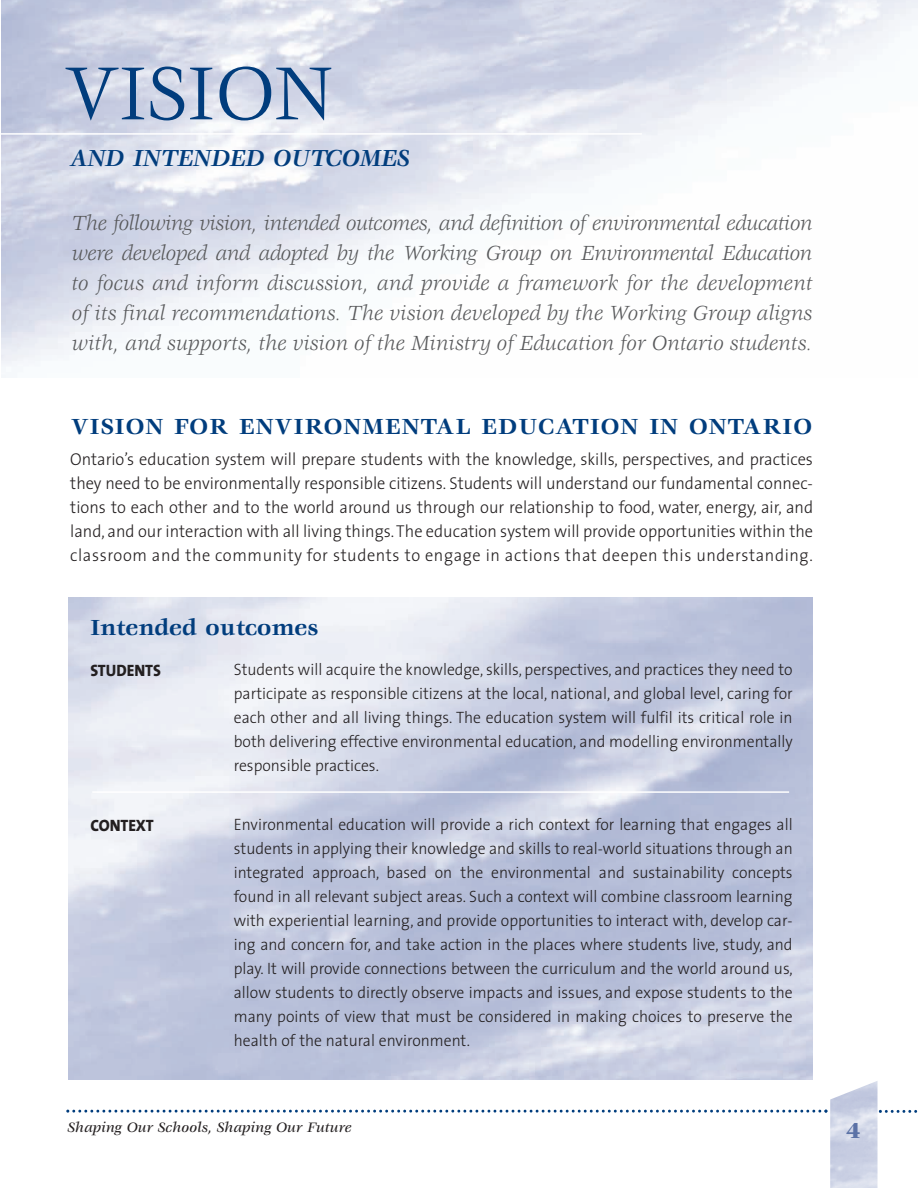
<style>
.page{position:relative;width:918px;height:1188px;background:#fff}
.page>*{position:absolute;margin:0;border:0;box-sizing:border-box;transform-origin:0 0}
.t1{font:82.5px "Veljovic";color:#013d7d;scale:.95 1}
.t2{font:italic 700 25.5px "Veljovic";color:#013d7d;scale:.95 1}
.t3{font:700 24px "Veljovic";letter-spacing:.045em;color:#013d7d}
.t4{font:700 24px "Veljovic";color:#013d7d}
.t5{font:900 24px "Veljovic";color:#5b72a6}
.t6{font:italic 22.5px/30px "Veljovic";letter-spacing:.015em;color:#57585a;text-align:justify;scale:.95 1}
.t7{font:300 17.25px/24px "The Sans";letter-spacing:.035em;color:#231f20;text-align:justify;scale:.95 1}
.t8{font:300 16.5px/24px "The Sans";color:#231f20;text-align:justify;scale:.95 1}
.t9{font:800 16.5px "The Sans";letter-spacing:-.005em;color:#231f20;scale:.95 1}
.t10{font:italic 500 15px "Veljovic";color:#231f20}
</style>
<div class="page">
<img style="left:830px;top:1081px;width:48px;height:107px">
<svg style="left:66px;top:1110px;width:762px;height:3px"></svg>
<svg style="left:879px;top:1110px;width:39px;height:3px"></svg>
<h1 class="t1" style="left:65px;top:62px;width:284px">VISION</h1>
<h2 class="t2" style="left:70px;top:148px;width:359px">AND INTENDED OUTCOMES</h2>
<p class="t6" style="left:72px;top:209px;width:781px">The following vision, intended outcomes, and definition of environmental education were developed and adopted by the Working Group on Environmental Education to focus and inform discussion, and provide a framework for the development of its final recommendations. The vision developed by the Working Group aligns with, and supports, the vision of the Ministry of Education for Ontario students.</p>
<h3 class="t3" style="left:71px;top:417px;width:743px">VISION FOR ENVIRONMENTAL EDUCATION IN ONTARIO</h3>
<p class="t7" style="left:70px;top:449px;width:783px">Ontario’s education system will prepare students with the knowledge, skills, perspectives, and practices they need to be environmentally responsible citizens. Students will understand our fundamental connec&shy;tions to each other and to the world around us through our relationship to food, water, energy, air, and land, and our interaction with all living things. The education system will provide opportunities within the classroom and the community for students to engage in actions that deepen this understanding.</p>
<h3 class="t4" style="left:91px;top:618px;width:229px">Intended outcomes</h3>
<p class="t9" style="left:91px;top:664px;width:76px">STUDENTS</p>
<p class="t9" style="left:91px;top:819px;width:68px">CONTEXT</p>
<p class="t8" style="left:234px;top:659px;width:590px">Students will acquire the knowledge, skills, perspectives, and practices they need to participate as responsible citizens at the local, national, and global level, caring for each other and all living things. The education system will fulfil its critical role in both delivering effective environmental education, and modelling environmentally responsible practices.</p>
<p class="t8" style="left:234px;top:814px;width:590px">Environmental education will provide a rich context for learning that engages all students in applying their knowledge and skills to real-world situations through an integrated approach, based on the environmental and sustainability concepts found in all relevant subject areas. Such a context will combine classroom learning with experiential learning, and provide opportunities to interact with, develop car&shy;ing and concern for, and take action in the places where students live, study, and play. It will provide connections between the curriculum and the world around us, allow students to directly observe impacts and issues, and expose students to the many points of view that must be considered in making choices to preserve the health of the natural environment.</p>
<p class="t10" style="left:67px;top:1121px;width:286px">Shaping Our Schools, Shaping Our Future</p>
<h3 class="t5" style="left:846px;top:1121px;width:16px">4</h3>
</div>
